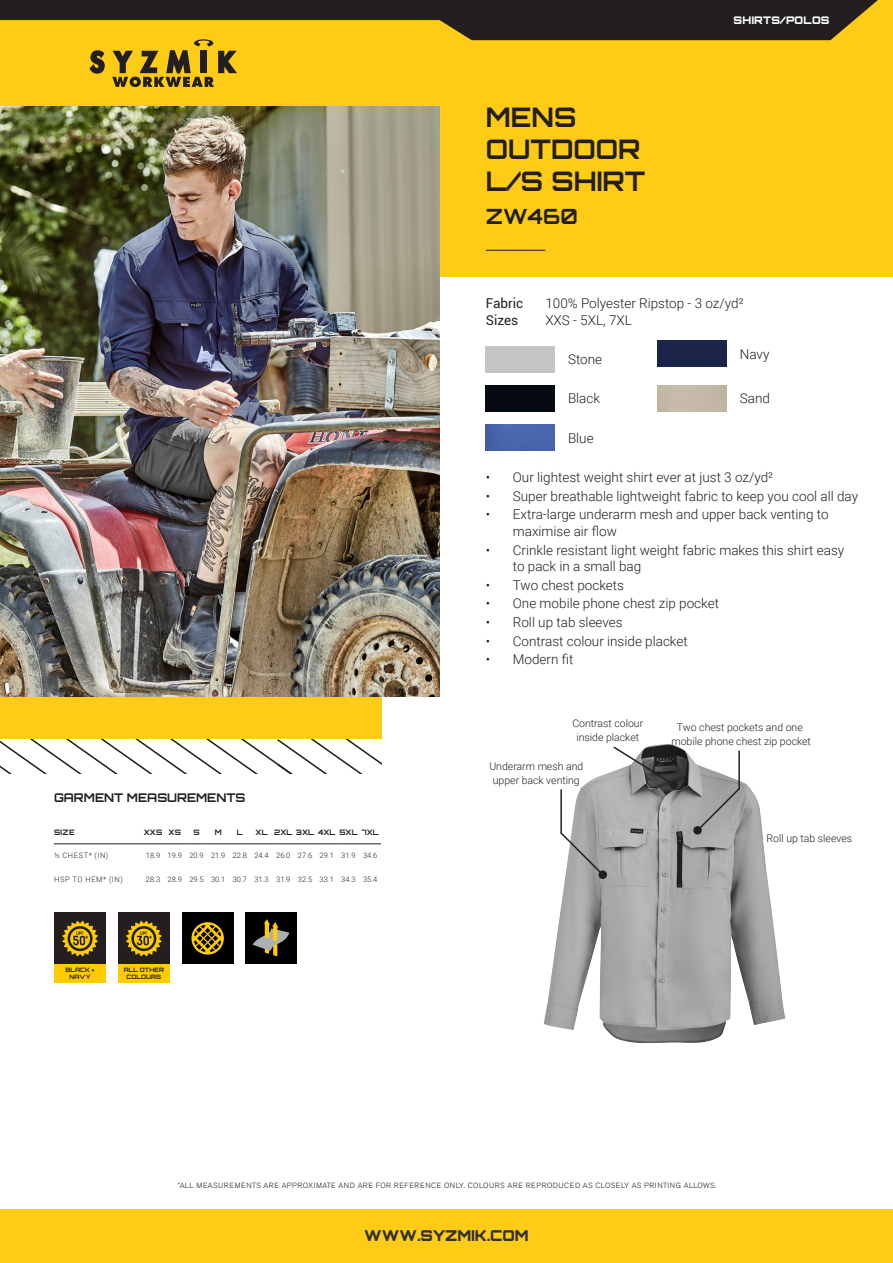
<style>
.page{position:relative;width:893px;height:1263px;background:#fff}
.page>*{position:absolute;margin:0;border:0;box-sizing:border-box;transform-origin:0 0}
.t1{font:700 27px "Orbitron";color:#231f20}
.t2{font:700 21px "Orbitron";color:#231f20}
.t3{font:900 15px "Orbitron";color:#312f30}
.t4{font:300 13.5px/16.5px "Roboto";color:#231f20}
.t5{font:13.5px "Roboto";color:#231f20}
.Bullet_Points{font:700 12px "Orbitron";color:#231f20}
.t6{font:300 10.5px "Roboto";color:#231f20}
.t7{font:900 10.5px "Orbitron";letter-spacing:.025em;color:#fff}
.t8{font:300 7.5px "Akzidenz Grotesk BE";letter-spacing:.07em;color:#231f20}
.Table_Normal{font:300 7.5px "Roboto";color:#231f20}
.t9{font:700 7.5px "Orbitron";color:#231f20}
.Table_Normal-2{font:300 7.5px "Roboto";letter-spacing:.085em;color:#231f20}
.t10{font:700 6px/7.2px "Orbitron";color:#231f20;text-align:center}
</style>
<div class="page">
<div style="left:0;top:0;width:893px;height:277px;background:#fecb17"></div>
<div style="left:0;top:1209px;width:893px;height:54px;background:#fecb17"></div>
<hr style="left:486px;top:250px;width:59px;height:1px;background:#231f20">
<svg style="left:0;top:0;width:878px;height:87px"></svg>
<svg style="left:0;top:739px;width:381px;height:34px"></svg>
<div style="left:0;top:696px;width:381px;height:43px;background:#fecb17"></div>
<img style="left:0;top:106px;width:440px;height:590px">
<div style="left:246px;top:913px;width:51px;height:51px;background:#000001"></div>
<svg style="left:253px;top:919px;width:36px;height:37px"></svg>
<div style="left:182px;top:913px;width:51px;height:51px;background:#000001"></div>
<svg style="left:193px;top:923px;width:30px;height:30px"></svg>
<div style="left:191px;top:922px;width:33px;height:32px;border:2px solid #fecb17;border-radius:50%"></div>
<hr style="left:54px;top:843px;width:88px;height:1px;background:#231f20">
<svg style="left:142px;top:843px;width:239px;height:1px"></svg>
<div style="left:486px;top:346px;width:69px;height:26px;background:#c4c5c5"></div>
<div style="left:658px;top:341px;width:69px;height:26px;background:#1b244b"></div>
<div style="left:486px;top:385px;width:69px;height:26px;background:#050911"></div>
<img style="left:486px;top:425px;width:69px;height:26px">
<img style="left:543px;top:744px;width:242px;height:299px">
<hr style="left:560px;top:790px;width:2px;height:43px;background:#231f20">
<svg style="left:559px;top:831px;width:48px;height:48px"></svg>
<hr style="left:738px;top:751px;width:2px;height:38px;background:#231f20">
<svg style="left:693px;top:787px;width:48px;height:48px;background:#9d9d9d"></svg>
<svg style="left:612px;top:745px;width:66px;height:44px"></svg>
<div style="left:55px;top:913px;width:51px;height:51px;background:#231f20"></div>
<svg style="left:62px;top:920px;width:36px;height:37px"></svg>
<div style="left:55px;top:964px;width:51px;height:18px;background:#fc0"></div>
<div style="left:118px;top:964px;width:51px;height:18px;background:#fc0"></div>
<div style="left:118px;top:913px;width:51px;height:51px;background:#231f20"></div>
<svg style="left:126px;top:920px;width:36px;height:37px"></svg>
<p class="t1" style="left:486px;top:100px;width:92px">MENS</p>
<p class="t1" style="left:486px;top:132px;width:156px">OUTDOOR</p>
<p class="t1" style="left:486px;top:165px;width:161px">L/S SHIRT</p>
<p class="t2" style="left:486px;top:204px;width:94px">ZW460</p>
<p class="t7" style="left:733px;top:14px;width:98px">SHIRTS/POLOS</p>
<p class="t5" style="left:486px;top:294px;width:39px">Fabric</p>
<p class="t4" style="left:545px;top:295px;width:200px">100% Polyester Ripstop - 3 oz/yd²</p>
<p class="t5" style="left:486px;top:310px;width:34px">Sizes</p>
<p class="t4" style="left:545px;top:311px;width:88px">XXS - 5XL, 7XL</p>
<p class="t4" style="left:568px;top:350px;width:36px">Stone</p>
<p class="t4" style="left:568px;top:390px;width:34px">Black</p>
<p class="t4" style="left:568px;top:429px;width:27px">Blue</p>
<p class="t4" style="left:740px;top:345px;width:31px">Navy</p>
<p class="t4" style="left:740px;top:390px;width:32px">Sand</p>
<p class="t4" style="left:486px;top:469px;width:289px">• Our lightest weight shirt ever at just 3 oz/yd²</p>
<p class="t4" style="left:486px;top:487px;width:374px">• Super breathable lightweight fabric to keep you cool all day</p>
<p class="t4" style="left:513px;top:506px;width:317px;text-indent:-27px">• Extra-large underarm mesh and upper back venting to maximise air flow</p>
<p class="t4" style="left:513px;top:541px;width:333px;text-indent:-27px">• Crinkle resistant light weight fabric makes this shirt easy to pack in a small bag</p>
<p class="t4" style="left:486px;top:576px;width:140px">• Two chest pockets</p>
<p class="t4" style="left:486px;top:595px;width:235px">• One mobile phone chest zip pocket</p>
<p class="t4" style="left:486px;top:613px;width:138px">• Roll up tab sleeves</p>
<p class="t4" style="left:486px;top:632px;width:203px">• Contrast colour inside placket</p>
<p class="t4" style="left:486px;top:651px;width:89px">• Modern fit</p>
<p class="Bullet_Points" style="left:54px;top:791px;width:193px">GARMENT MEASUREMENTS</p>
<p class="t9" style="left:54px;top:828px;width:22px">SIZE</p>
<p class="t9" style="left:144px;top:828px;width:20px">XXS</p>
<p class="t9" style="left:169px;top:828px;width:14px">XS</p>
<p class="t9" style="left:193px;top:828px;width:8px">S</p>
<p class="t9" style="left:215px;top:828px;width:8px">M</p>
<p class="t9" style="left:237px;top:828px;width:7px">L</p>
<p class="t9" style="left:256px;top:828px;width:13px">XL</p>
<p class="t9" style="left:274px;top:828px;width:20px">2XL</p>
<p class="t9" style="left:296px;top:828px;width:20px">3XL</p>
<p class="t9" style="left:318px;top:828px;width:19px">4XL</p>
<p class="t9" style="left:339px;top:828px;width:20px">5XL</p>
<p class="t9" style="left:362px;top:828px;width:18px">7XL</p>
<p class="Table_Normal" style="left:54px;top:850px;width:56px">½ CHEST* (IN)</p>
<p class="Table_Normal" style="left:146px;top:850px;width:16px">18.9</p>
<p class="Table_Normal" style="left:168px;top:850px;width:16px">19.9</p>
<p class="Table_Normal" style="left:189px;top:850px;width:16px">20.9</p>
<p class="Table_Normal" style="left:211px;top:850px;width:16px">21.9</p>
<p class="Table_Normal" style="left:233px;top:850px;width:16px">22.8</p>
<p class="Table_Normal" style="left:254px;top:850px;width:16px">24.4</p>
<p class="Table_Normal" style="left:276px;top:850px;width:16px">26.0</p>
<p class="Table_Normal" style="left:298px;top:850px;width:16px">27.6</p>
<p class="Table_Normal" style="left:320px;top:850px;width:16px">29.1</p>
<p class="Table_Normal" style="left:341px;top:850px;width:16px">31.9</p>
<p class="Table_Normal" style="left:363px;top:850px;width:16px">34.6</p>
<p class="Table_Normal-2" style="left:54px;top:874px;width:70px">HSP TO HEM* (IN)</p>
<p class="Table_Normal" style="left:146px;top:874px;width:16px">28.3</p>
<p class="Table_Normal" style="left:168px;top:874px;width:16px">28.9</p>
<p class="Table_Normal" style="left:189px;top:874px;width:16px">29.5</p>
<p class="Table_Normal" style="left:211px;top:874px;width:16px">30.1</p>
<p class="Table_Normal" style="left:233px;top:874px;width:16px">30.7</p>
<p class="Table_Normal" style="left:254px;top:874px;width:16px">31.3</p>
<p class="Table_Normal" style="left:276px;top:874px;width:16px">31.9</p>
<p class="Table_Normal" style="left:298px;top:874px;width:16px">32.5</p>
<p class="Table_Normal" style="left:320px;top:874px;width:16px">33.1</p>
<p class="Table_Normal" style="left:341px;top:874px;width:16px">34.3</p>
<p class="Table_Normal" style="left:363px;top:874px;width:16px">35.4</p>
<p class="t10" style="left:66px;top:966px;width:30px">BLACK +<br>NAVY</p>
<p class="t10" style="left:124px;top:966px;width:42px">ALL OTHER<br>COLOURS</p>
<p class="t6" style="left:572px;top:715px;width:72px">Contrast colour</p>
<p class="t6" style="left:576px;top:730px;width:64px">inside placket</p>
<p class="t6" style="left:489px;top:759px;width:95px">Underarm mesh and</p>
<p class="t6" style="left:493px;top:773px;width:88px">upper back venting</p>
<p class="t6" style="left:677px;top:720px;width:127px">Two chest pockets and one</p>
<p class="t6" style="left:671px;top:734px;width:141px">mobile phone chest zip pocket</p>
<p class="t6" style="left:767px;top:831px;width:87px">Roll up tab sleeves</p>
<p class="t8" style="left:178px;top:1181px;width:540px">*ALL MEASUREMENTS ARE APPROXIMATE AND ARE FOR REFERENCE ONLY. COLOURS ARE REPRODUCED AS CLOSELY AS PRINTING ALLOWS.</p>
<p class="t3" style="left:364px;top:1226px;width:166px">WWW.SYZMIK.COM</p>
</div>
